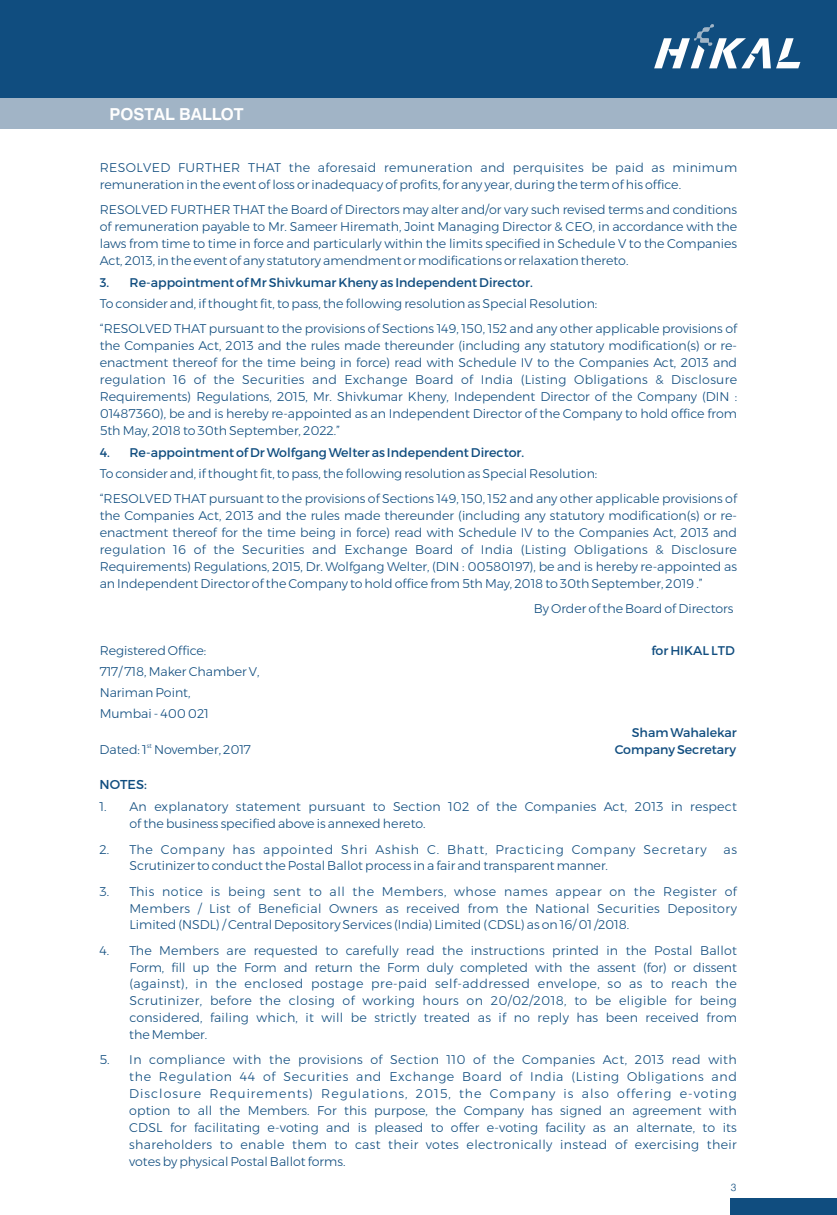
<style>
.page{position:relative;width:837px;height:1215px;background:#fff}
.page>*{position:absolute;margin:0;border:0;box-sizing:border-box;transform-origin:0 0}
.t1{font:700 16.5px "Swiss 721 BT";color:#fefefe}
.t2{font:12.9px "Montserrat";color:#104d7f}
.t3{font:300 12.6px/16.8px "Montserrat";color:#104d7f;text-align:justify}
.t4{font:12.6px "Montserrat";color:#104d7f}
.t5{font:300 12.6px "Montserrat";letter-spacing:.055em;color:#104d7f}
.t6{font:300 10.5px "Swiss 721 BT";color:#104d7f}
.t7{font:300 6.3px "Montserrat";color:#104d7f}
</style>
<div class="page">
<div style="left:0;top:98px;width:837px;height:31px;background:#a1b4c6"></div>
<div style="left:0;top:0;width:837px;height:98px;background:#104d7f"></div>
<div style="left:731px;top:1198px;width:106px;height:17px;background:#104d7f"></div>
<svg style="left:654px;top:24px;width:146px;height:44px"></svg>
<h1 class="t1" style="left:110px;top:107px;width:136px">POSTAL BALLOT</h1>
<p class="t3" style="left:100px;top:159px;width:639px">RESOLVED FURTHER THAT the aforesaid remuneration and perquisites be paid as minimum remuneration in the event of loss or inadequacy of profits, for any year, during the term of his office.</p>
<p class="t3" style="left:100px;top:201px;width:639px">RESOLVED FURTHER THAT the Board of Directors may alter and/or vary such revised terms and conditions of remuneration payable to Mr. Sameer Hiremath, Joint Managing Director &amp; CEO, in accordance with the laws from time to time in force and particularly within the limits specified in Schedule V to the Companies Act, 2013, in the event of any statutory amendment or modifications or relaxation thereto.</p>
<p class="t4" style="left:100px;top:275px;width:435px">3. Re-appointment of Mr Shivkumar Kheny as Independent Director.</p>
<p class="t3" style="left:100px;top:291px;width:639px;line-height:25.3px">To consider and, if thought fit, to pass, the following resolution as Special Resolution:<br>“RESOLVED THAT pursuant to the provisions of Sections 149, 150, 152 and any other applicable provisions of</p>
<p class="t3" style="left:100px;top:337px;width:639px">the Companies Act, 2013 and the rules made thereunder (including any statutory modification(s) or re&shy;enactment thereof for the time being in force) read with Schedule IV to the Companies Act, 2013 and regulation 16 of the Securities and Exchange Board of India (Listing Obligations &amp; Disclosure Requirements) Regulations, 2015, Mr. Shivkumar Kheny, Independent Director of the Company (DIN :<br>01487360), be and is hereby re-appointed as an Independent Director of the Company to hold office from 5th May, 2018 to 30th September, 2022.”</p>
<p class="t4" style="left:100px;top:445px;width:426px">4. Re-appointment of Dr Wolfgang Welter as Independent Director.</p>
<p class="t3" style="left:100px;top:461px;width:639px;line-height:25.3px">To consider and, if thought fit, to pass, the following resolution as Special Resolution:<br>“RESOLVED THAT pursuant to the provisions of Sections 149, 150, 152 and any other applicable provisions of</p>
<p class="t3" style="left:100px;top:507px;width:639px">the Companies Act, 2013 and the rules made thereunder (including any statutory modification(s) or re&shy;enactment thereof for the time being in force) read with Schedule IV to the Companies Act, 2013 and regulation 16 of the Securities and Exchange Board of India (Listing Obligations &amp; Disclosure Requirements) Regulations, 2015, Dr. Wolfgang Welter, (DIN : 00580197), be and is hereby re-appointed as an Independent Director of the Company to hold office from 5th May, 2018 to 30th September, 2019 .”</p>
<p class="t3" style="left:534px;top:600px;width:201px">By Order of the Board of Directors</p>
<p class="t3" style="left:100px;top:642px;width:108px">Registered Office:</p>
<p class="t4" style="left:651px;top:643px;width:85px">for HIKAL LTD</p>
<p class="t3" style="left:100px;top:661px;width:161px;line-height:21.1px;text-align:left">717/ 718, Maker Chamber V,<br>Nariman Point,<br>Mumbai - 400 021</p>
<p class="t4" style="left:632px;top:725px;width:107px">Sham Wahalekar</p>
<p class="t7" style="left:147px;top:742px;width:7px">st</p>
<p class="t3" style="left:100px;top:742px;width:153px">Dated: 1 November, 2017</p>
<p class="t4" style="left:615px;top:742px;width:123px">Company Secretary</p>
<p class="t2" style="left:100px;top:776px;width:49px">NOTES:</p>
<p class="t3" style="left:129px;top:798px;width:609px;text-indent:-30px">1. An explanatory statement pursuant to Section 102 of the Companies Act, 2013 in respect of the business specified above is annexed hereto.</p>
<p class="t5" style="left:100px;top:841px;width:609px">2. The Company has appointed Shri Ashish C. Bhatt, Practicing Company Secretary</p>
<p class="t3" style="left:723px;top:841px;width:15px">as</p>
<p class="t3" style="left:129px;top:857px;width:480px">Scrutinizer to conduct the Postal Ballot process in a fair and transparent manner.</p>
<p class="t3" style="left:129px;top:883px;width:609px;text-indent:-30px">3. This notice is being sent to all the Members, whose names appear on the Register of Members / List of Beneficial Owners as received from the National Securities Depository Limited (NSDL) / Central Depository Services (India) Limited (CDSL) as on 16/ 01 /2018.</p>
<p class="t3" style="left:129px;top:942px;width:609px;text-indent:-30px">4. The Members are requested to carefully read the instructions printed in the Postal Ballot Form, fill up the Form and return the Form duly completed with the assent (for) or dissent (against), in the enclosed postage pre-paid self-addressed envelope, so as to reach the Scrutinizer, before the closing of working hours on 20/02/2018, to be eligible for being considered, failing which, it will be strictly treated as if no reply has been received from the Member.</p>
<p class="t3" style="left:129px;top:1051px;width:609px;text-indent:-30px">5. In compliance with the provisions of Section 110 of the Companies Act, 2013 read with the Regulation 44 of Securities and Exchange Board of India (Listing Obligations and Disclosure Requirements) Regulations, 2015, the Company is also offering e-voting option to all the Members. For this purpose, the Company has signed an agreement with CDSL for facilitating e-voting and is pleased to offer e-voting facility as an alternate, to its shareholders to enable them to cast their votes electronically instead of exercising their votes by physical Postal Ballot forms.</p>
<p class="t6" style="left:731px;top:1183px;width:7px">3</p>
</div>
